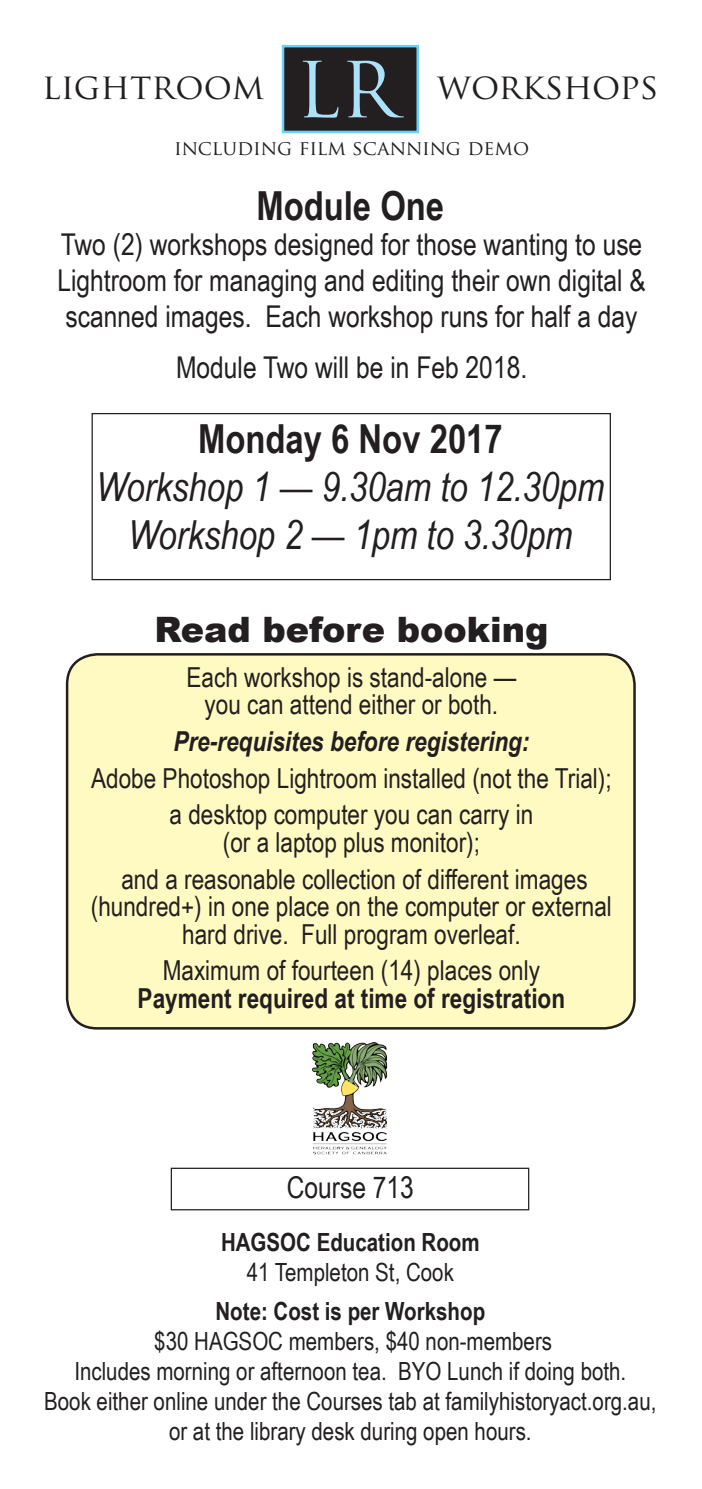
<style>
.page{position:relative;width:702px;height:1489px;background:#fff}
.page>*{position:absolute;margin:0;border:0;box-sizing:border-box;transform-origin:0 0}
.Lge_title{font:75px "Trajan Pro";color:#ace1fa}
.Part_one{font:italic 40px "Arial Narrow";color:#231f20}
.Part_one-2{font:700 40px "Arial Narrow";color:#231f20}
.sml_title{font:35px "Trajan Pro";color:#231f20}
.workshop{font:900 35px "Arial";color:#231f20}
.Promo_text{font:30px/36px "Arial Narrow";color:#231f20;text-align:justify}
.blurb{font:30px "Arial Narrow";color:#231f20}
.booking_notes{font:27.5px/27.5px "Arial Narrow";color:#231f20;text-align:center}
.booking_notes-2{font:700 27.5px/27.5px "Arial Narrow";color:#231f20;text-align:center}
.booking_notes-3{font:italic 700 27.5px "Arial Narrow";color:#231f20}
.blurb-2{font:25px/30px "Arial Narrow";color:#231f20;text-align:center}
.blurb-3{font:700 25px "Arial Narrow";color:#231f20}
.scan_strap{font:20px "Trajan Pro";letter-spacing:-.01em;color:#231f20}
.s1{font-weight:400}
</style>
<div class="page">
<div style="left:67px;top:654px;width:567px;height:374px;background:#fffac2;border-radius:30px"></div>
<div style="left:66px;top:653px;width:569px;height:376px;border:2px solid #231f20;border-radius:30px"></div>
<div style="left:283px;top:46px;width:134px;height:86px;background:#231f20"></div>
<div style="left:282px;top:45px;width:137px;height:88px;border:2px solid #6ecff6"></div>
<div style="left:91px;top:413px;width:520px;height:167px;border:1px solid #231f20"></div>
<div style="left:171px;top:1167px;width:358px;height:43px;border:1px solid #231f20"></div>
<img style="left:312px;top:1042px;width:76px;height:113px">
<p class="sml_title" style="left:42px;top:64px;width:224px">lightroom</p>
<p class="Lge_title" style="left:296px;top:42px;width:102px">LR</p>
<p class="sml_title" style="left:437px;top:64px;width:223px">workshops</p>
<p class="scan_strap" style="left:174px;top:135px;width:356px">including film scanning demo</p>
<p class="Part_one-2" style="left:256px;top:175px;width:189px">Module One</p>
<p class="Promo_text" style="left:57px;top:225px;width:590px">Two (2) workshops designed for those wanting to use Lightroom for managing and editing their own digital &amp; scanned images. Each workshop runs for half a day</p>
<p class="Promo_text" style="left:176px;top:348px;width:353px">Module Two will be in Feb 2018.</p>
<p class="Part_one-2" style="left:198px;top:409px;width:306px">Monday 6 Nov 2017</p>
<p class="Part_one" style="left:96px;top:459px;width:509px">Workshop 1 — 9.30am to 12.30pm</p>
<p class="Part_one" style="left:128px;top:507px;width:446px">Workshop 2 — 1pm to 3.30pm</p>
<p class="workshop" style="left:154px;top:604px;width:395px">Read before booking</p>
<p class="booking_notes" style="left:186px;top:662px;width:331px">Each workshop is stand-alone — you can attend either or both.</p>
<p class="booking_notes-3" style="left:173px;top:720px;width:357px">Pre-requisites before registering:</p>
<p class="booking_notes" style="left:91px;top:763px;width:522px">Adobe Photoshop Lightroom installed (not the Trial);</p>
<p class="booking_notes" style="left:169px;top:800px;width:365px">a desktop computer you can carry in (or a laptop plus monitor);</p>
<p class="booking_notes" style="left:91px;top:864px;width:522px">and a reasonable collection of different images (hundred+) in one place on the computer or external hard drive. Full program overleaf.</p>
<p class="booking_notes-2" style="left:138px;top:955px;width:429px"><span class="s1">Maximum of fourteen (14) places only<br></span>Payment required at time of registration</p>
<p class="blurb" style="left:287px;top:1165px;width:129px">Course 713</p>
<p class="blurb-3" style="left:221px;top:1222px;width:260px">HAGSOC Education Room</p>
<p class="blurb-2" style="left:247px;top:1255px;width:209px">41 Templeton St, Cook</p>
<p class="blurb-3" style="left:215px;top:1291px;width:271px">Note: Cost is per Workshop</p>
<p class="blurb-2" style="left:154px;top:1324px;width:399px">$30 HAGSOC members, $40 non-members</p>
<p class="blurb-2" style="left:74px;top:1354px;width:553px">Includes morning or afternoon tea. BYO Lunch if doing both.</p>
<p class="blurb-2" style="left:44px;top:1384px;width:613px">Book either online under the Courses tab at familyhistoryact.org.au, or at the library desk during open hours.</p>
</div>
